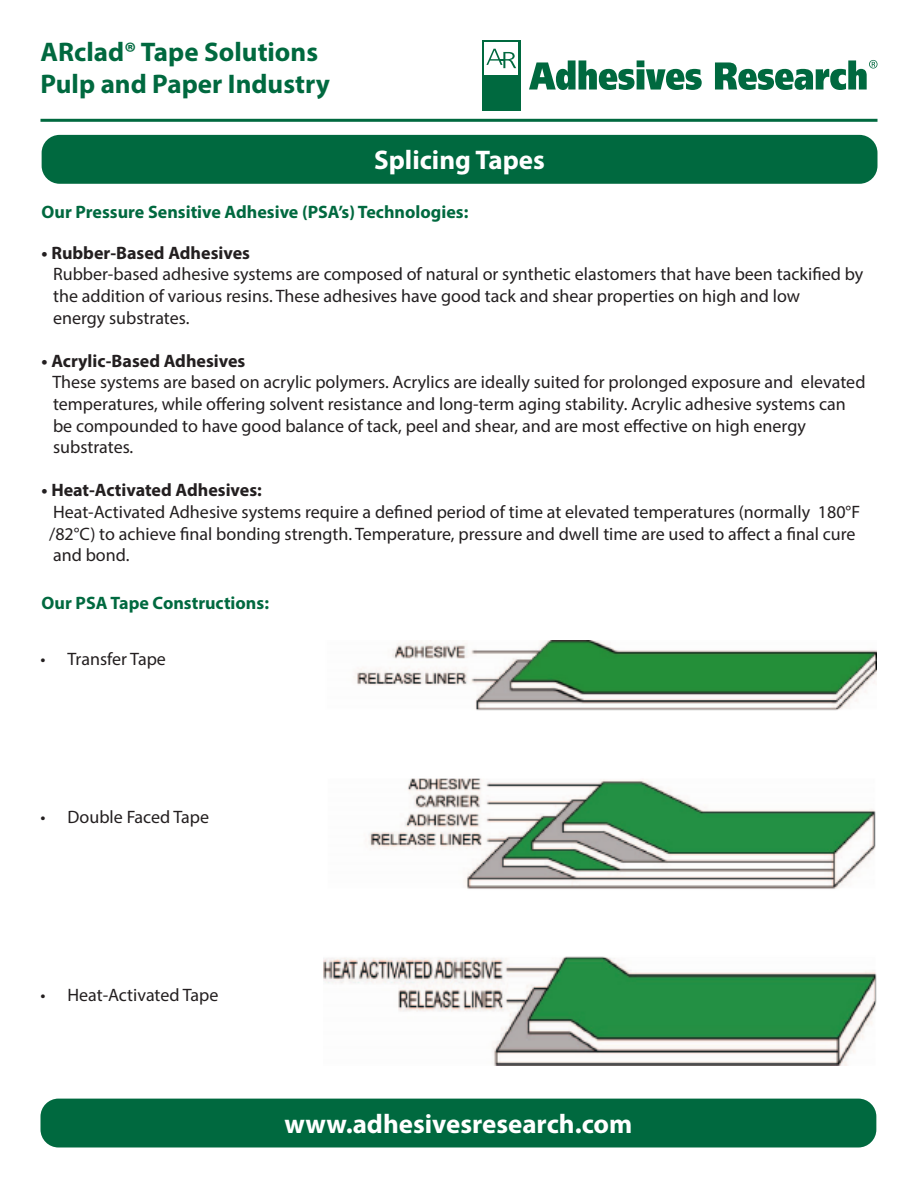
<style>
.page{position:relative;width:918px;height:1188px;background:#fff}
.page>*{position:absolute;margin:0;border:0;box-sizing:border-box;transform-origin:0 0}
.t1{font:700 27px "Myriad Pro";color:#00693f}
.t2{font:700 27px "Myriad Pro";color:#fff}
.t3{font:18px/21.6px "Myriad Pro";color:#231f20}
.t4{font:700 18px "Myriad Pro";color:#00693f}
.t5{font:700 18px "Myriad Pro";color:#231f20}
</style>
<div class="page">
<div style="left:482px;top:40px;width:38px;height:71px;background:#00693f"></div>
<div style="left:485px;top:43px;width:33px;height:32px;background:#fff"></div>
<svg style="left:486px;top:49px;width:30px;height:19px"></svg>
<svg style="left:529px;top:60px;width:173px;height:30px"></svg>
<svg style="left:715px;top:60px;width:162px;height:30px"></svg>
<hr style="left:40px;top:119px;width:838px;height:3px;background:#00693f">
<div style="left:40px;top:1099px;width:836px;height:48px;background:#00693f;border-radius:18px"></div>
<div style="left:42px;top:135px;width:836px;height:49px;background:#00693f;border-radius:18px"></div>
<img style="left:324px;top:641px;width:552px;height:425px">
<p class="t1" style="left:40px;top:34px;width:279px">ARclad® Tape Solutions</p>
<p class="t1" style="left:40px;top:66px;width:291px">Pulp and Paper Industry</p>
<p class="t2" style="left:374px;top:142px;width:172px">Splicing Tapes</p>
<p class="t4" style="left:42px;top:200px;width:428px">Our Pressure Sensitive Adhesive (PSA’s) Technologies:</p>
<p class="t5" style="left:42px;top:241px;width:210px">• Rubber-Based Adhesives</p>
<p class="t3" style="left:53px;top:263px;width:812px">Rubber-based adhesive systems are composed of natural or synthetic elastomers that have been tackified by the addition of various resins. These adhesives have good tack and shear properties on high and low<br>energy substrates.</p>
<p class="t5" style="left:42px;top:349px;width:205px">• Acrylic-Based Adhesives</p>
<p class="t3" style="left:52px;top:371px;width:815px">These systems are based on acrylic polymers. Acrylics are ideally suited for prolonged exposure and elevated temperatures, while offering solvent resistance and long-term aging stability. Acrylic adhesive systems can be compounded to have good balance of tack, peel and shear, and are most effective on high energy substrates.</p>
<p class="t5" style="left:42px;top:479px;width:222px">• Heat-Activated Adhesives:</p>
<p class="t3" style="left:53px;top:501px;width:809px">Heat-Activated Adhesive systems require a defined period of time at elevated temperatures (normally 180°F</p>
<p class="t3" style="left:49px;top:523px;width:808px">/82°C) to achieve final bonding strength. Temperature, pressure and dwell time are used to affect a final cure and bond.</p>
<p class="t4" style="left:42px;top:591px;width:229px">Our PSA Tape Constructions:</p>
<p class="t3" style="left:40px;top:648px;width:127px">• Transfer Tape</p>
<p class="t3" style="left:40px;top:806px;width:170px">• Double Faced Tape</p>
<p class="t3" style="left:40px;top:984px;width:179px">• Heat-Activated Tape</p>
<p class="t2" style="left:284px;top:1106px;width:349px">www.adhesivesresearch.com</p>
</div>
